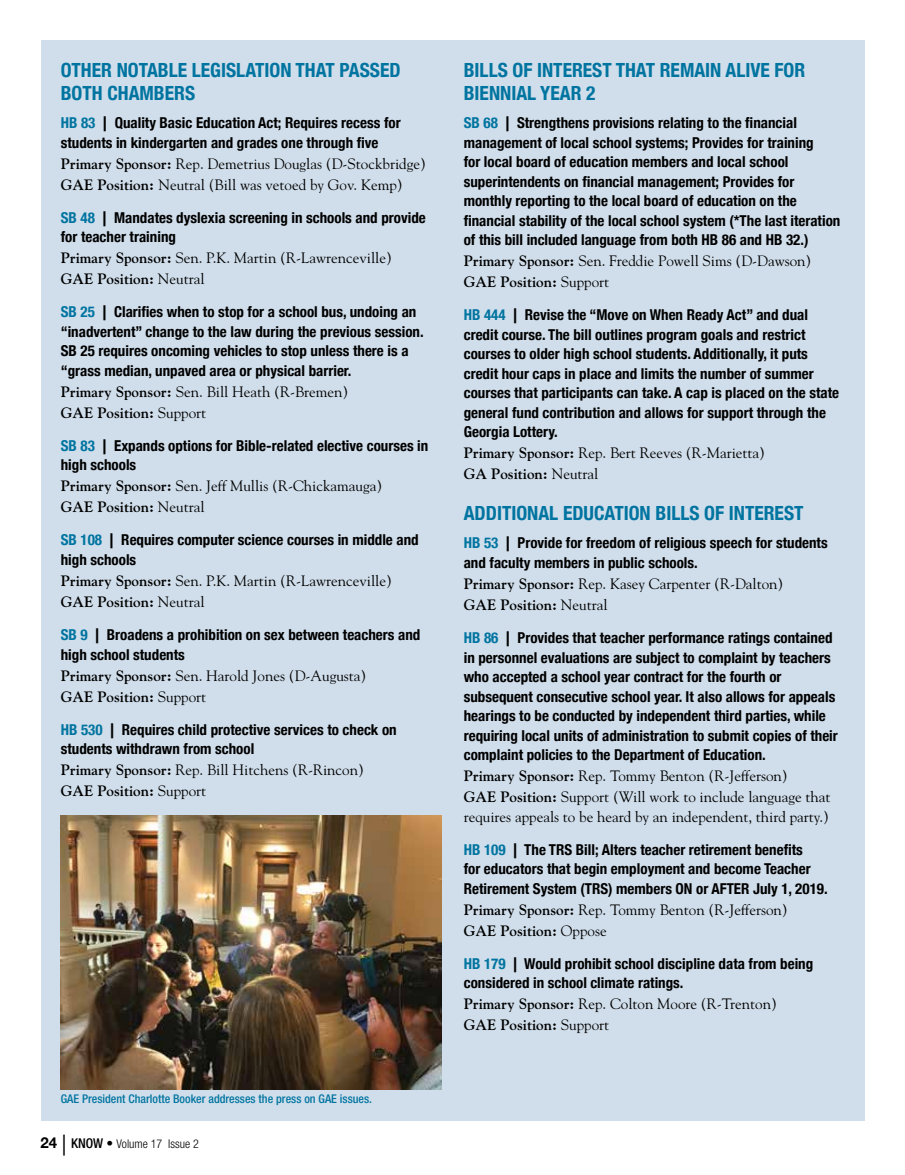
<style>
.page{position:relative;width:905px;height:1175px;background:#fff}
.page>*{position:absolute;margin:0;border:0;box-sizing:border-box;transform-origin:0 0}
.t1{font:700 condensed 19.5px/22.5px "Helvetica Neue";color:#0074a0}
.t2{font:700 condensed 15px/19.5px "Helvetica Neue";color:#000}
.t3{font:15px/21px "Goudy";color:#000}
.t4{font:500 condensed 12px "Helvetica Neue";color:#0074a0}
.t5{font:300 condensed 12px "Helvetica Neue LT Std";color:#000}
.s1{color:#0074a0}
.s2{font-stretch:normal}
.s3{font-weight:700}
.s4{font-family:"Helvetica Neue";font-weight:700;font-stretch:normal;font-size:15px}
.s5{font-family:"Helvetica Neue";font-weight:400;font-stretch:normal;font-size:21px}
.s6{font-weight:500;font-size:13.5px}
</style>
<div class="page">
<div style="left:40px;top:40px;width:824px;height:1080px;background:#d0deeb"></div>
<img style="left:61px;top:816px;width:380px;height:273px">
<h1 class="t1" style="left:61px;top:58px;width:341px">OTHER NOTABLE LEGISLATION THAT PASSED<br>BOTH CHAMBERS</h1>
<p class="t2" style="left:61px;top:112px;width:341px"><span class="s1">HB 83</span> <span class="s2">|</span> Quality Basic Education Act; Requires recess for students in kindergarten and grades one through five</p>
<p class="t3" style="left:61px;top:153px;width:366px"><span class="s3">Primary Sponsor:</span> Rep. Demetrius Douglas (D-Stockbridge)<br><span class="s3">GAE Position:</span> Neutral (Bill was vetoed by Gov. Kemp)</p>
<p class="t2" style="left:61px;top:207px;width:366px"><span class="s1">SB 48</span> <span class="s2">|</span> Mandates dyslexia screening in schools and provide for teacher training</p>
<p class="t3" style="left:61px;top:247px;width:333px"><span class="s3">Primary Sponsor:</span> Sen. P.K. Martin (R-Lawrenceville)<br><span class="s3">GAE Position:</span> Neutral</p>
<p class="t2" style="left:61px;top:301px;width:364px"><span class="s1">SB 25</span> <span class="s2">|</span> Clarifies when to stop for a school bus, undoing an “inadvertent” change to the law during the previous session.<br>SB 25 requires oncoming vehicles to stop unless there is a “grass median, unpaved area or physical barrier.</p>
<p class="t3" style="left:61px;top:381px;width:289px"><span class="s3">Primary Sponsor:</span> Sen. Bill Heath (R-Bremen)<br><span class="s3">GAE Position:</span> Support</p>
<p class="t2" style="left:61px;top:435px;width:369px"><span class="s1">SB 83</span> <span class="s2">|</span> Expands options for Bible-related elective courses in high schools</p>
<p class="t3" style="left:61px;top:475px;width:323px"><span class="s3">Primary Sponsor:</span> Sen. Jeff Mullis (R-Chickamauga)<br><span class="s3">GAE Position:</span> Neutral</p>
<p class="t2" style="left:61px;top:529px;width:359px"><span class="s1">SB 108</span> <span class="s2">|</span> Requires computer science courses in middle and high schools</p>
<p class="t3" style="left:61px;top:570px;width:333px"><span class="s3">Primary Sponsor:</span> Sen. P.K. Martin (R-Lawrenceville)<br><span class="s3">GAE Position:</span> Neutral</p>
<p class="t2" style="left:61px;top:624px;width:361px"><span class="s1">SB 9</span> <span class="s2">|</span> Broadens a prohibition on sex between teachers and high school students</p>
<p class="t3" style="left:61px;top:664px;width:307px"><span class="s3">Primary Sponsor:</span> Sen. Harold Jones (D-Augusta)<br><span class="s3">GAE Position:</span> Support</p>
<p class="t2" style="left:61px;top:718px;width:337px"><span class="s1">HB 530</span> <span class="s2">|</span> Requires child protective services to check on students withdrawn from school</p>
<p class="t3" style="left:61px;top:759px;width:304px"><span class="s3">Primary Sponsor:</span> Rep. Bill Hitchens (R-Rincon)<br><span class="s3">GAE Position:</span> Support</p>
<p class="t4" style="left:61px;top:1091px;width:313px">GAE President Charlotte Booker addresses the press on GAE issues.</p>
<p class="t5" style="left:40px;top:1137px;width:160px"><span class="s4">24</span> <span class="s5">|</span> <span class="s6">KNOW •</span> Volume 17 Issue 2</p>
<h1 class="t1" style="left:464px;top:58px;width:343px">BILLS OF INTEREST THAT REMAIN ALIVE FOR<br>BIENNIAL YEAR 2</h1>
<p class="t2" style="left:463px;top:112px;width:378px"><span class="s1">SB 68</span> <span class="s2">|</span> Strengthens provisions relating to the financial management of local school systems; Provides for training<br>for local board of education members and local school superintendents on financial management; Provides for monthly reporting to the local board of education on the financial stability of the local school system (*The last iteration of this bill included language from both HB 86 and HB 32.)</p>
<p class="t3" style="left:463px;top:250px;width:349px"><span class="s3">Primary Sponsor:</span> Sen. Freddie Powell Sims (D-Dawson)<br><span class="s3">GAE Position:</span> Support</p>
<p class="t2" style="left:463px;top:304px;width:377px"><span class="s1">HB 444</span> <span class="s2">|</span> Revise the “Move on When Ready Act” and dual credit course. The bill outlines program goals and restrict courses to older high school students. Additionally, it puts credit hour caps in place and limits the number of summer courses that participants can take. A cap is placed on the state general fund contribution and allows for support through the Georgia Lottery.</p>
<p class="t3" style="left:463px;top:442px;width:303px"><span class="s3">Primary Sponsor:</span> Rep. Bert Reeves (R-Marietta)<br><span class="s3">GA Position:</span> Neutral</p>
<h1 class="t1" style="left:464px;top:500px;width:341px">ADDITIONAL EDUCATION BILLS OF INTEREST</h1>
<p class="t2" style="left:463px;top:532px;width:365px"><span class="s1">HB 53</span> <span class="s2">|</span> Provide for freedom of religious speech for students and faculty members in public schools.</p>
<p class="t3" style="left:463px;top:573px;width:321px"><span class="s3">Primary Sponsor:</span> Rep. Kasey Carpenter (R-Dalton)<br><span class="s3">GAE Position:</span> Neutral</p>
<p class="t2" style="left:463px;top:627px;width:375px"><span class="s1">HB 86</span> <span class="s2">|</span> Provides that teacher performance ratings contained in personnel evaluations are subject to complaint by teachers who accepted a school year contract for the fourth or subsequent consecutive school year. It also allows for appeals hearings to be conducted by independent third parties, while requiring local units of administration to submit copies of their complaint policies to the Department of Education.</p>
<p class="t3" style="left:463px;top:765px;width:368px"><span class="s3">Primary Sponsor:</span> Rep. Tommy Benton (R-Jefferson)<br><span class="s3">GAE Position:</span> Support (Will work to include language that</p>
<p class="t3" style="left:463px;top:805px;width:367px">requires appeals to be heard by an independent, third party.)</p>
<p class="t2" style="left:463px;top:838px;width:365px"><span class="s1">HB 109</span> <span class="s2">|</span> The TRS Bill; Alters teacher retirement benefits<br>for educators that begin employment and become Teacher<br>Retirement System (TRS) members ON or AFTER July 1, 2019.</p>
<p class="t3" style="left:463px;top:898px;width:325px"><span class="s3">Primary Sponsor:</span> Rep. Tommy Benton (R-Jefferson)<br><span class="s3">GAE Position:</span> Oppose</p>
<p class="t2" style="left:463px;top:952px;width:351px"><span class="s1">HB 179</span> <span class="s2">|</span> Would prohibit school discipline data from being considered in school climate ratings.</p>
<p class="t3" style="left:463px;top:993px;width:314px"><span class="s3">Primary Sponsor:</span> Rep. Colton Moore (R-Trenton)<br><span class="s3">GAE Position:</span> Support</p>
</div>
